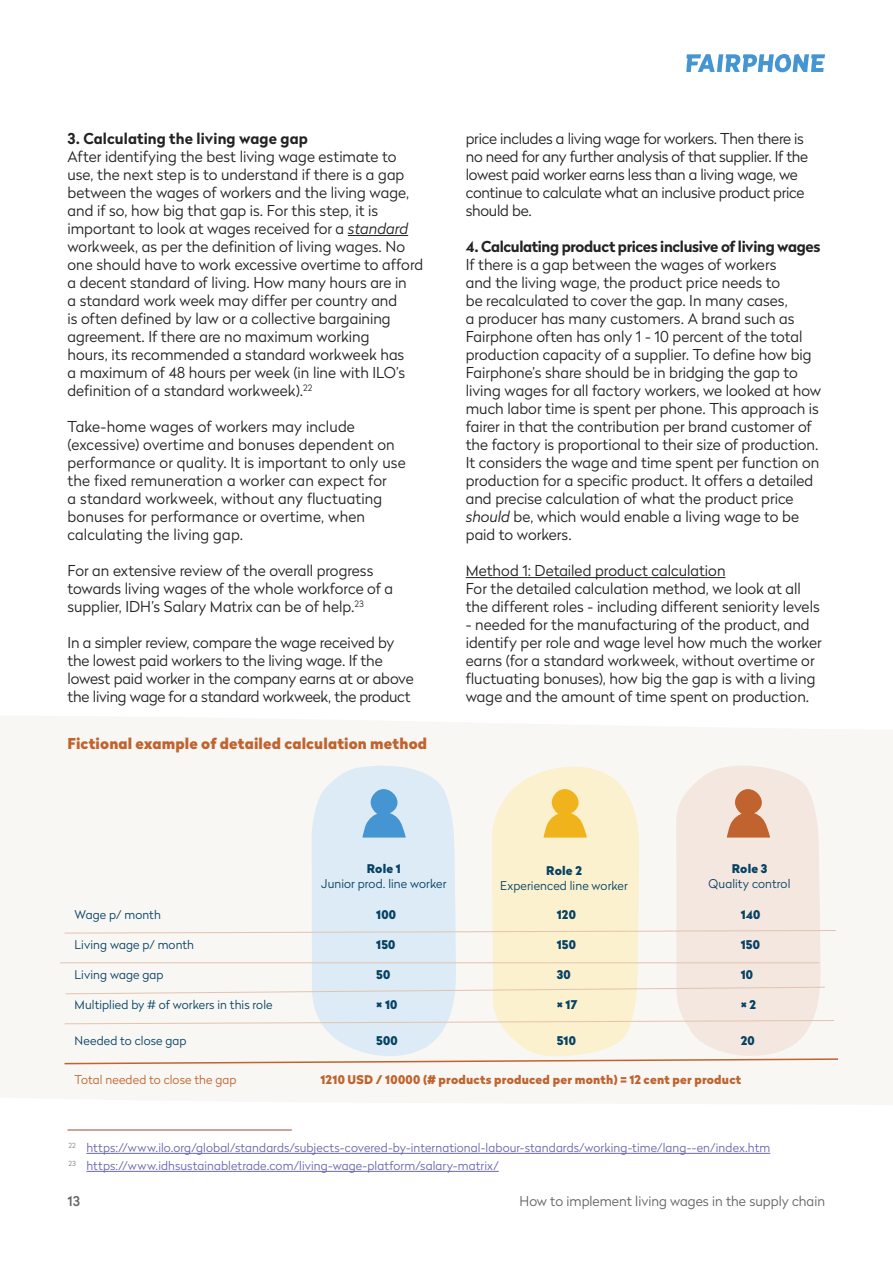
<style>
.page{position:relative;width:893px;height:1263px;background:#fff}
.page>*{position:absolute;margin:0;border:0;box-sizing:border-box;transform-origin:0 0}
.t1{font:300 15px/18px "Radikal";color:#232323}
.t2{font:700 15px "Radikal";letter-spacing:-.02em;color:#232323}
.t3{font:900 15px "Radikal";letter-spacing:.01em;color:#c0632e}
.t4{font:700 15px "Radikal";letter-spacing:.01em;color:#232323}
.t5{font:300 13.5px "Radikal";color:#636466}
.t6{font:500 13.5px "Radikal";color:#636466}
.t7{font:300 12px/18px "Radikal";letter-spacing:.01em;color:#6b66ae}
.t8{font:300 12px "Radikal";letter-spacing:.01em;color:#074264}
.t9{font:900 12px "Radikal";letter-spacing:.02em;color:#c0632e}
.t10{font:900 12px "Radikal";letter-spacing:.02em;color:#074264}
.t11{font:300 12px "Radikal";letter-spacing:.01em;color:#c0632e}
.s1{font-style:italic}
</style>
<div class="page">
<div style="left:0;top:716px;width:893px;height:389px;background:#f8f7f4"></div>
<svg style="left:686px;top:54px;width:139px;height:18px"></svg>
<hr style="left:348px;top:235px;width:60px;height:1px;background:#232323">
<hr style="left:466px;top:577px;width:259px;height:1px;background:#232323">
<hr style="left:86px;top:1153px;width:684px;height:1px;background:#6b66ae">
<hr style="left:86px;top:1171px;width:413px;height:1px;background:#6b66ae">
<hr style="left:68px;top:1129px;width:224px;height:1px;background:#994733">
<svg style="left:676px;top:762px;width:148px;height:307px;background:#f4e9e2"></svg>
<svg style="left:492px;top:753px;width:151px;height:304px;fill:#fbf1ce"></svg>
<svg style="left:312px;top:762px;width:148px;height:307px;fill:#dcebf5"></svg>
<svg style="left:64px;top:930px;width:772px;height:4px"></svg>
<hr style="left:60px;top:962px;width:759px;height:1px;background:#e4c3af">
<svg style="left:65px;top:986px;width:761px;height:8px"></svg>
<svg style="left:64px;top:1020px;width:771px;height:4px"></svg>
<svg style="left:63px;top:1057px;width:776px;height:8px"></svg>
<svg style="left:362px;top:789px;width:44px;height:48px;background:#7cb5de"></svg>
<svg style="left:544px;top:789px;width:43px;height:48px;background:#f4c95b"></svg>
<svg style="left:727px;top:789px;width:43px;height:48px;background:#d2926d"></svg>
<p class="t4" style="left:68px;top:128px;width:242px">3. Calculating the living wage gap</p>
<p class="t1" style="left:68px;top:147px;width:357px">After identifying the best living wage estimate to use, the next step is to understand if there is a gap between the wages of workers and the living wage, and if so, how big that gap is. For this step, it is important to look at wages received for a <span class="s1">standard </span>workweek, as per the definition of living wages. No one should have to work excessive overtime to afford a decent standard of living. How many hours are in<br>a standard work week may differ per country and<br>is often defined by law or a collective bargaining agreement. If there are no maximum working<br>hours, its recommended a standard workweek has<br>a maximum of 48 hours per week (in line with ILO’s definition of a standard workweek).<sup>22</sup></p>
<p class="t1" style="left:68px;top:417px;width:340px">Take-home wages of workers may include (excessive) overtime and bonuses dependent on performance or quality. It is important to only use the fixed remuneration a worker can expect for<br>a standard workweek, without any fluctuating bonuses for performance or overtime, when calculating the living gap.</p>
<p class="t1" style="left:68px;top:561px;width:327px">For an extensive review of the overall progress towards living wages of the whole workforce of a supplier, IDH’s Salary Matrix can be of help.<sup>23</sup></p>
<p class="t1" style="left:67px;top:633px;width:348px">In a simpler review, compare the wage received by the lowest paid workers to the living wage. If the lowest paid worker in the company earns at or above the living wage for a standard workweek, the product</p>
<p class="t3" style="left:68px;top:733px;width:361px">Fictional example of detailed calculation method</p>
<p class="t1" style="left:466px;top:129px;width:344px">price includes a living wage for workers. Then there is no need for any further analysis of that supplier. If the lowest paid worker earns less than a living wage, we continue to calculate what an inclusive product price should be.</p>
<p class="t2" style="left:466px;top:236px;width:356px">4. Calculating product prices inclusive of living wages</p>
<p class="t1" style="left:466px;top:255px;width:357px">If there is a gap between the wages of workers<br>and the living wage, the product price needs to<br>be recalculated to cover the gap. In many cases,<br>a producer has many customers. A brand such as Fairphone often has only 1 - 10 percent of the total production capacity of a supplier. To define how big Fairphone’s share should be in bridging the gap to living wages for all factory workers, we looked at how much labor time is spent per phone. This approach is fairer in that the contribution per brand customer of the factory is proportional to their size of production.<br>It considers the wage and time spent per function on production for a specific product. It offers a detailed and precise calculation of what the product price <span class="s1">should</span> be, which would enable a living wage to be paid to workers.</p>
<p class="t1" style="left:466px;top:561px;width:355px">Method 1: Detailed product calculation<br>For the detailed calculation method, we look at all the different roles - including different seniority levels</p>
<p class="t1" style="left:466px;top:615px;width:358px">- needed for the manufacturing of the product, and identify per role and wage level how much the worker earns (for a standard workweek, without overtime or fluctuating bonuses), how big the gap is with a living wage and the amount of time spent on production.</p>
<p class="t10" style="left:367px;top:860px;width:36px">Role 1</p>
<p class="t8" style="left:321px;top:875px;width:127px">Junior prod. line worker</p>
<p class="t10" style="left:546px;top:862px;width:37px">Role 2</p>
<p class="t8" style="left:500px;top:877px;width:129px">Experienced line worker</p>
<p class="t10" style="left:732px;top:860px;width:37px">Role 3</p>
<p class="t8" style="left:709px;top:875px;width:83px">Quality control</p>
<p class="t8" style="left:75px;top:906px;width:88px">Wage p/ month</p>
<p class="t10" style="left:376px;top:905px;width:22px">100</p>
<p class="t10" style="left:557px;top:905px;width:21px">120</p>
<p class="t10" style="left:741px;top:905px;width:21px">140</p>
<p class="t8" style="left:75px;top:936px;width:121px">Living wage p/ month</p>
<p class="t10" style="left:376px;top:935px;width:21px">150</p>
<p class="t10" style="left:557px;top:935px;width:21px">150</p>
<p class="t10" style="left:741px;top:935px;width:21px">150</p>
<p class="t8" style="left:75px;top:966px;width:90px">Living wage gap</p>
<p class="t10" style="left:376px;top:965px;width:16px">50</p>
<p class="t10" style="left:557px;top:965px;width:15px">30</p>
<p class="t10" style="left:741px;top:965px;width:14px">10</p>
<p class="t8" style="left:75px;top:996px;width:199px">Multiplied by # of workers in this role</p>
<p class="t10" style="left:376px;top:995px;width:23px">× 10</p>
<p class="t10" style="left:557px;top:995px;width:22px">× 17</p>
<p class="t10" style="left:741px;top:995px;width:17px">× 2</p>
<p class="t8" style="left:75px;top:1032px;width:113px">Needed to close gap</p>
<p class="t10" style="left:376px;top:1031px;width:23px">500</p>
<p class="t10" style="left:557px;top:1031px;width:21px">510</p>
<p class="t10" style="left:741px;top:1031px;width:16px">20</p>
<p class="t11" style="left:75px;top:1071px;width:163px">Total needed to close the gap</p>
<p class="t9" style="left:320px;top:1070px;width:422px">1210 USD / 10000 (# products produced per month) = 12 cent per product</p>
<p class="t7" style="left:68px;top:1138px;width:703px"><sup>22</sup> https://www.ilo.org/global/standards/subjects-covered-by-international-labour-standards/working-time/lang--en/index.htm<br><sup>23</sup> https://www.idhsustainabletrade.com/living-wage-platform/salary-matrix/</p>
<p class="t6" style="left:68px;top:1191px;width:14px">13</p>
<p class="t5" style="left:520px;top:1192px;width:307px">How to implement living wages in the supply chain</p>
</div>
